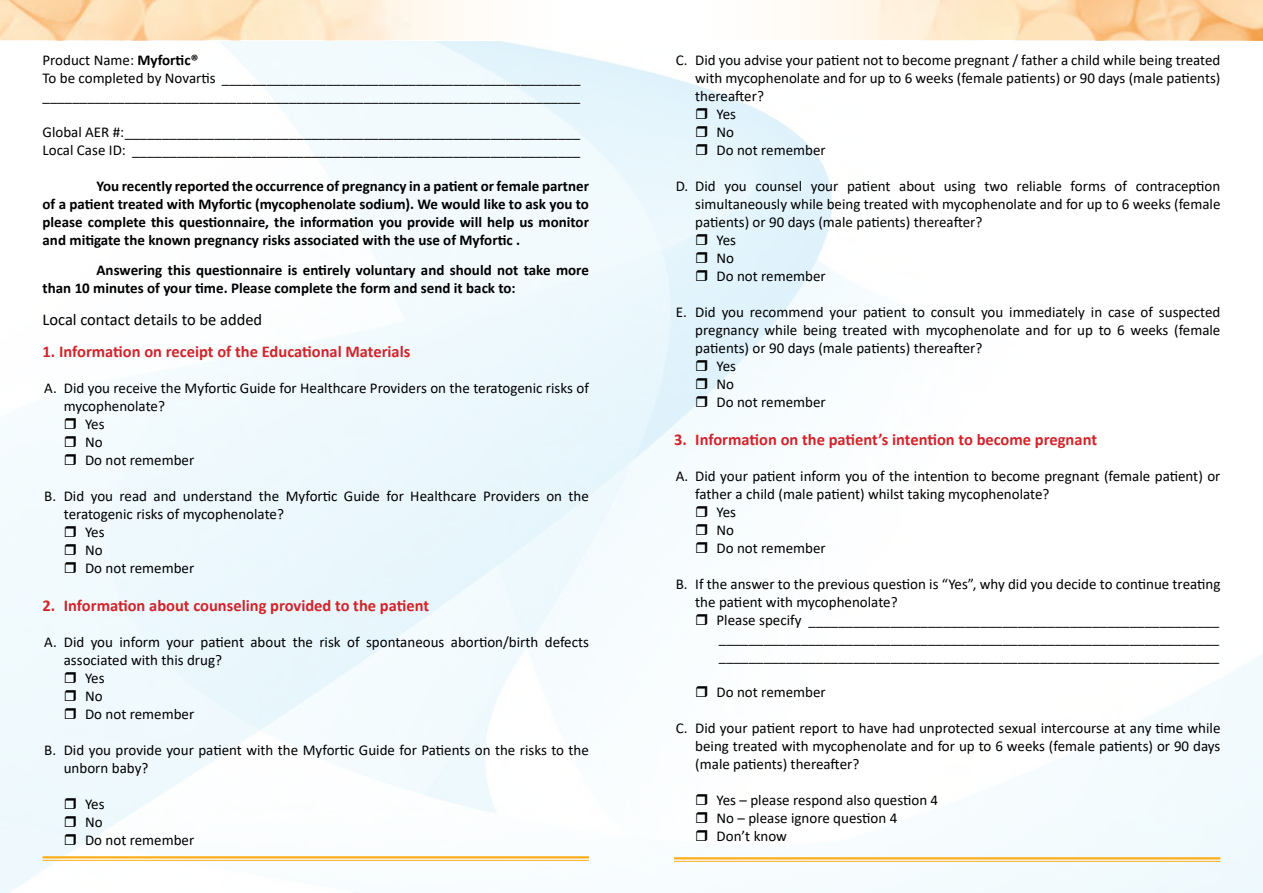
<style>
.page{position:relative;width:1263px;height:893px;background:#fff}
.page>*{position:absolute;margin:0;border:0;box-sizing:border-box;transform-origin:0 0}
.t1{font:700 16.5px "Calibri";color:#d2232a}
.t2{font:16.5px "Calibri";color:#000}
.t3{font:15px/18px "Calibri";color:#000}
.t4{font:700 15px/18px "Calibri";color:#000;text-align:justify}
.s1{font-weight:700}
</style>
<div class="page">
<img style="left:0;top:40px;width:1263px;height:853px">
<svg style="left:0;top:0;width:463px;height:40px;background:#fde5c4"></svg>
<svg style="left:801px;top:0;width:462px;height:40px;background:#fce0bb"></svg>
<hr style="left:43px;top:856px;width:546px;height:2px;background:#fcaf1a">
<hr style="left:43px;top:860px;width:546px;height:1px;background:#fcaf1a">
<hr style="left:674px;top:857px;width:546px;height:2px;background:#fcaf1a">
<hr style="left:674px;top:861px;width:546px;height:1px;background:#fcaf1a">
<svg style="left:696px;top:108px;width:11px;height:11px"></svg>
<svg style="left:696px;top:126px;width:11px;height:11px"></svg>
<svg style="left:696px;top:144px;width:11px;height:11px"></svg>
<svg style="left:696px;top:234px;width:11px;height:11px"></svg>
<svg style="left:696px;top:252px;width:11px;height:11px"></svg>
<svg style="left:696px;top:270px;width:11px;height:11px"></svg>
<svg style="left:696px;top:360px;width:11px;height:11px"></svg>
<svg style="left:696px;top:378px;width:11px;height:11px"></svg>
<svg style="left:696px;top:396px;width:11px;height:11px"></svg>
<svg style="left:696px;top:506px;width:11px;height:11px"></svg>
<svg style="left:696px;top:524px;width:11px;height:11px"></svg>
<svg style="left:696px;top:542px;width:11px;height:11px"></svg>
<svg style="left:696px;top:614px;width:11px;height:11px"></svg>
<svg style="left:696px;top:686px;width:11px;height:11px"></svg>
<svg style="left:696px;top:794px;width:11px;height:11px"></svg>
<svg style="left:696px;top:812px;width:11px;height:11px"></svg>
<svg style="left:696px;top:830px;width:11px;height:11px"></svg>
<svg style="left:65px;top:418px;width:11px;height:11px"></svg>
<svg style="left:65px;top:436px;width:11px;height:11px"></svg>
<svg style="left:65px;top:454px;width:11px;height:11px"></svg>
<svg style="left:65px;top:526px;width:11px;height:11px"></svg>
<svg style="left:65px;top:544px;width:11px;height:11px"></svg>
<svg style="left:65px;top:562px;width:11px;height:11px"></svg>
<svg style="left:65px;top:672px;width:11px;height:11px"></svg>
<svg style="left:65px;top:690px;width:11px;height:11px"></svg>
<svg style="left:65px;top:708px;width:11px;height:11px"></svg>
<svg style="left:65px;top:798px;width:11px;height:11px"></svg>
<svg style="left:65px;top:816px;width:11px;height:11px"></svg>
<svg style="left:65px;top:834px;width:11px;height:11px"></svg>
<p class="t3" style="left:43px;top:51px;width:539px">Product Name: <span class="s1">Myfortic®<br></span>To be completed by Novartis ________________________________________________ ________________________________________________________________________</p>
<p class="t3" style="left:43px;top:123px;width:539px">Global AER #:_____________________________________________________________<br>Local Case ID: ____________________________________________________________</p>
<p class="t4" style="left:43px;top:177px;width:548px;text-indent:54px">You recently reported the occurrence of pregnancy in a patient or female partner of a patient treated with Myfortic (mycophenolate sodium). We would like to ask you to please complete this questionnaire, the information you provide will help us monitor and mitigate the known pregnancy risks associated with the use of Myfortic .</p>
<p class="t4" style="left:43px;top:261px;width:548px;text-indent:54px">Answering this questionnaire is entirely voluntary and should not take more than 10 minutes of your time. Please complete the form and send it back to:</p>
<p class="t2" style="left:43px;top:308px;width:221px">Local contact details to be added</p>
<p class="t1" style="left:43px;top:340px;width:369px">1. Information on receipt of the Educational Materials</p>
<p class="t3" style="left:44px;top:378px;width:546px">A. Did you receive the Myfortic Guide for Healthcare Providers on the teratogenic risks of</p>
<p class="t3" style="left:64px;top:396px;width:103px">mycophenolate?</p>
<p class="t3" style="left:85px;top:414px;width:21px">Yes</p>
<p class="t3" style="left:85px;top:432px;width:19px">No</p>
<p class="t3" style="left:85px;top:450px;width:111px">Do not remember</p>
<p class="t3" style="left:44px;top:486px;width:546px">B. Did you read and understand the Myfortic Guide for Healthcare Providers on the</p>
<p class="t3" style="left:64px;top:504px;width:222px">teratogenic risks of mycophenolate?</p>
<p class="t3" style="left:85px;top:522px;width:21px">Yes</p>
<p class="t3" style="left:85px;top:540px;width:19px">No</p>
<p class="t3" style="left:85px;top:558px;width:111px">Do not remember</p>
<p class="t1" style="left:43px;top:594px;width:388px">2. Information about counseling provided to the patient</p>
<p class="t3" style="left:44px;top:632px;width:546px">A. Did you inform your patient about the risk of spontaneous abortion/birth defects</p>
<p class="t3" style="left:64px;top:650px;width:160px">associated with this drug?</p>
<p class="t3" style="left:85px;top:668px;width:21px">Yes</p>
<p class="t3" style="left:85px;top:686px;width:19px">No</p>
<p class="t3" style="left:85px;top:704px;width:111px">Do not remember</p>
<p class="t3" style="left:64px;top:740px;width:527px;text-indent:-19px">B. Did you provide your patient with the Myfortic Guide for Patients on the risks to the unborn baby?</p>
<p class="t3" style="left:85px;top:794px;width:111px">Yes<br>No<br>Do not remember</p>
<p class="t3" style="left:676px;top:51px;width:546px">C. Did you advise your patient not to become pregnant / father a child while being treated</p>
<p class="t3" style="left:695px;top:69px;width:527px">with mycophenolate and for up to 6 weeks (female patients) or 90 days (male patients)</p>
<p class="t3" style="left:695px;top:87px;width:70px">thereafter?</p>
<p class="t3" style="left:716px;top:105px;width:21px">Yes</p>
<p class="t3" style="left:716px;top:123px;width:19px">No</p>
<p class="t3" style="left:716px;top:141px;width:111px">Do not remember</p>
<p class="t3" style="left:676px;top:177px;width:546px">D. Did you counsel your patient about using two reliable forms of contraception</p>
<p class="t3" style="left:695px;top:195px;width:527px">simultaneously while being treated with mycophenolate and for up to 6 weeks (female</p>
<p class="t3" style="left:695px;top:213px;width:289px">patients) or 90 days (male patients) thereafter?</p>
<p class="t3" style="left:716px;top:231px;width:21px">Yes</p>
<p class="t3" style="left:716px;top:249px;width:19px">No</p>
<p class="t3" style="left:716px;top:267px;width:111px">Do not remember</p>
<p class="t3" style="left:676px;top:303px;width:546px">E. Did you recommend your patient to consult you immediately in case of suspected</p>
<p class="t3" style="left:695px;top:321px;width:527px">pregnancy while being treated with mycophenolate and for up to 6 weeks (female</p>
<p class="t3" style="left:695px;top:339px;width:289px">patients) or 90 days (male patients) thereafter?</p>
<p class="t3" style="left:716px;top:357px;width:21px">Yes</p>
<p class="t3" style="left:716px;top:375px;width:19px">No</p>
<p class="t3" style="left:716px;top:393px;width:111px">Do not remember</p>
<p class="t1" style="left:674px;top:428px;width:425px">3. Information on the patient’s intention to become pregnant</p>
<p class="t3" style="left:676px;top:467px;width:546px">A. Did your patient inform you of the intention to become pregnant (female patient) or</p>
<p class="t3" style="left:695px;top:485px;width:356px">father a child (male patient) whilst taking mycophenolate?</p>
<p class="t3" style="left:716px;top:503px;width:21px">Yes</p>
<p class="t3" style="left:716px;top:521px;width:19px">No</p>
<p class="t3" style="left:716px;top:539px;width:111px">Do not remember</p>
<p class="t3" style="left:695px;top:575px;width:527px;text-indent:-20px">B. If the answer to the previous question is “Yes”, why did you decide to continue treating the patient with mycophenolate?</p>
<p class="t3" style="left:716px;top:611px;width:504px;text-align:justify">Please specify _______________________________________________________ ___________________________________________________________________ ___________________________________________________________________</p>
<p class="t3" style="left:716px;top:683px;width:111px">Do not remember</p>
<p class="t3" style="left:695px;top:719px;width:527px;text-align:justify;text-indent:-20px">C. Did your patient report to have had unprotected sexual intercourse at any time while being treated with mycophenolate and for up to 6 weeks (female patients) or 90 days (male patients) thereafter?</p>
<p class="t3" style="left:716px;top:791px;width:223px">Yes – please respond also question 4<br>No – please ignore question 4<br>Don’t know</p>
</div>
